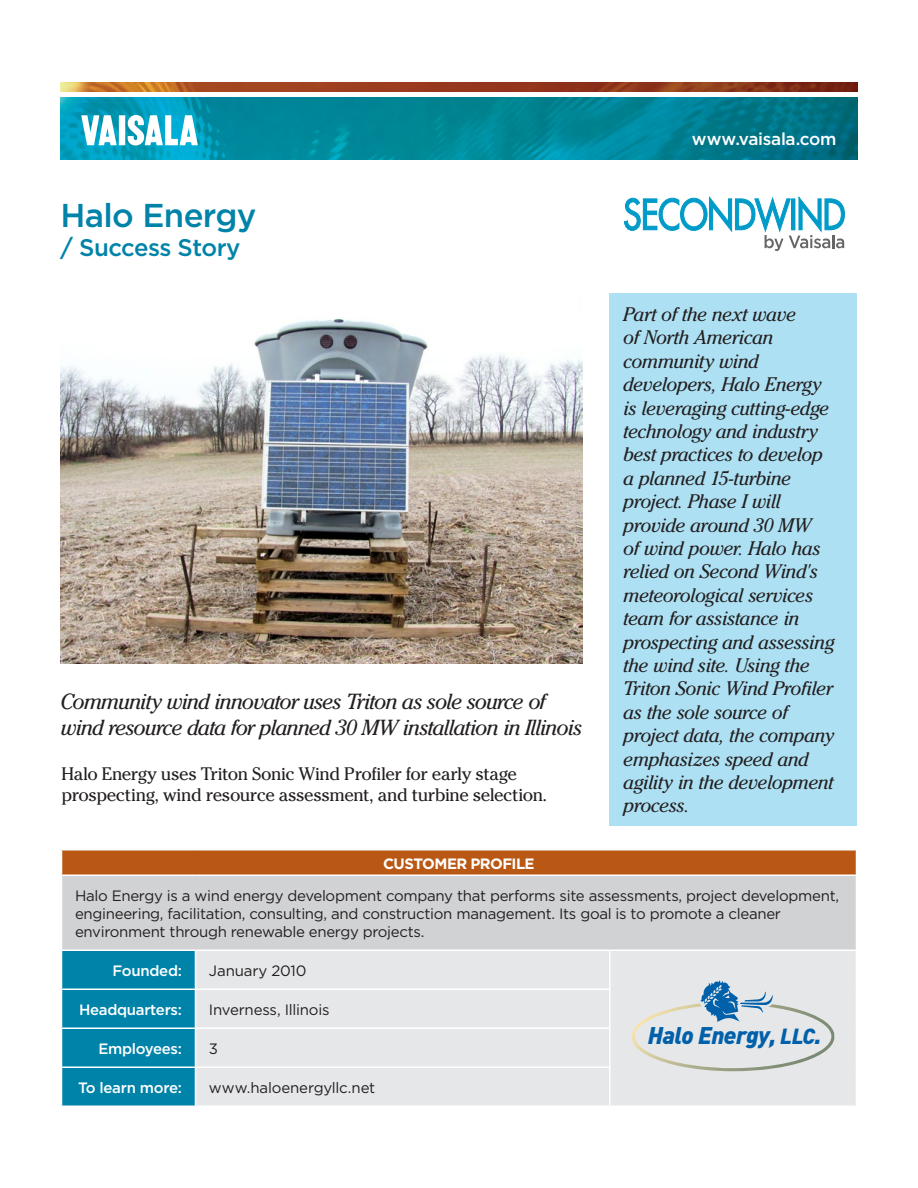
<style>
.page{position:relative;width:918px;height:1188px;background:#fff}
.page>*{position:absolute;margin:0;border:0;box-sizing:border-box;transform-origin:0 0}
.Datasheet_headline{font:500 33px "Gotham";letter-spacing:-.02em;color:#0083a9}
.Datasheet_headline-2{font:500 24px "Gotham";letter-spacing:-.025em;color:#0083a9}
.t1{font:italic 900 23.85px "DINOT";letter-spacing:-.02em;color:#0060aa}
.Ingressi{font:italic 21.75px/26.1px "Cheltenham Std";letter-spacing:-.05em;color:#231f20}
.Ingressi-2{font:italic 19.5px/23.4px "Cheltenham Std";letter-spacing:-.03em;color:#231f20}
.Bodytext{font:18px/21.6px "Cheltenham Std";letter-spacing:-.03em;color:#231f20}
.Box_headline{font:500 17.25px "Gotham";letter-spacing:-.02em;color:#fff}
.Bullet_list{font:15px/18px "Gotham";letter-spacing:-.02em;color:#231f20}
.Subheadline{font:15px "Gotham";letter-spacing:-.015em;color:#231f20}
.Bullet_list-2{font:500 15px "Gotham";letter-spacing:-.02em;color:#fff}
.Box_headline-2{font:700 15px "Gotham";letter-spacing:-.04em;color:#fff}
.s1{font-size:21.6px}
</style>
<div class="page">
<img style="left:60px;top:97px;width:797px;height:63px">
<img style="left:60px;top:82px;width:797px;height:10px">
<svg style="left:81px;top:115px;width:36px;height:30px"></svg>
<div style="left:119px;top:115px;width:6px;height:30px;background:#fff"></div>
<svg style="left:128px;top:115px;width:70px;height:31px"></svg>
<img style="left:60px;top:318px;width:523px;height:345px">
<svg style="left:624px;top:197px;width:221px;height:54px"></svg>
<div style="left:610px;top:294px;width:247px;height:532px;background:#ade0f3"></div>
<div style="left:62px;top:850px;width:794px;height:25px;background:#b95814"></div>
<div style="left:62px;top:875px;width:794px;height:75px;background:#d1d2d4"></div>
<div style="left:62px;top:951px;width:133px;height:155px;background:#0083a9"></div>
<div style="left:196px;top:951px;width:660px;height:155px;background:#e6e7e9"></div>
<hr style="left:61px;top:849px;width:134px;height:2px;background:#fff">
<hr style="left:195px;top:849px;width:415px;height:2px;background:#fff">
<hr style="left:610px;top:849px;width:247px;height:2px;background:#fff">
<hr style="left:61px;top:875px;width:134px;height:1px;background:#fff">
<hr style="left:195px;top:875px;width:415px;height:1px;background:#fff">
<hr style="left:610px;top:875px;width:247px;height:1px;background:#fff">
<hr style="left:609px;top:951px;width:1px;height:38px;background:#fff">
<hr style="left:61px;top:989px;width:134px;height:1px;background:#fff">
<hr style="left:195px;top:989px;width:415px;height:1px;background:#fff">
<hr style="left:609px;top:990px;width:1px;height:38px;background:#fff">
<hr style="left:61px;top:1028px;width:134px;height:1px;background:#fff">
<hr style="left:195px;top:1028px;width:415px;height:1px;background:#fff">
<hr style="left:609px;top:1029px;width:1px;height:38px;background:#fff">
<hr style="left:61px;top:1067px;width:134px;height:1px;background:#fff">
<hr style="left:195px;top:1067px;width:415px;height:1px;background:#fff">
<hr style="left:609px;top:1068px;width:1px;height:38px;background:#fff">
<svg style="left:632px;top:980px;width:202px;height:91px;background:#d5dbdf"></svg>
<p class="Datasheet_headline" style="left:60px;top:194px;width:198px">Halo Energy</p>
<p class="Datasheet_headline-2" style="left:60px;top:232px;width:182px">/ Success Story</p>
<p class="Ingressi" style="left:60px;top:688px;width:523px">Community wind innovator uses Triton as sole source of wind resource data for planned 30 MW installation in Illinois</p>
<p class="Bodytext" style="left:62px;top:763px;width:487px">Halo Energy uses Triton Sonic Wind Profiler for early stage prospecting, wind resource assessment, and turbine selection.</p>
<p class="Box_headline" style="left:692px;top:128px;width:146px">www.vaisala.com</p>
<p class="Ingressi-2" style="left:623px;top:303px;width:213px">Part of the next wave<br>of North American community wind developers, Halo Energy is leveraging cutting-edge technology and industry best practices to develop a planned 15-turbine project. Phase I will provide around 30 MW<br>of wind power. Halo has relied on Second Wind's meteorological services team for assistance in prospecting and assessing the wind site. Using the<br>Triton Sonic Wind Profiler as the sole source of project data, the company emphasizes speed and agility in the development process.</p>
<p class="Box_headline-2" style="left:383px;top:853px;width:153px">CUSTOMER PROFILE</p>
<p class="Bullet_list" style="left:75px;top:886px;width:766px">Halo Energy is a wind energy development company that performs site assessments, project development, engineering, facilitation, consulting, and construction management. Its goal is to promote a cleaner environment through renewable energy projects.</p>
<p class="Bullet_list-2" style="left:113px;top:961px;width:71px">Founded:</p>
<p class="Subheadline" style="left:209px;top:961px;width:99px">January 2010</p>
<p class="Bullet_list-2" style="left:79px;top:1000px;width:104px">Headquarters:</p>
<p class="Subheadline" style="left:209px;top:1000px;width:122px">Inverness, Illinois</p>
<p class="Bullet_list-2" style="left:98px;top:1039px;width:85px">Employees:</p>
<p class="Subheadline" style="left:209px;top:1039px;width:11px">3</p>
<p class="Bullet_list-2" style="left:78px;top:1078px;width:105px">To learn more:</p>
<p class="Subheadline" style="left:209px;top:1078px;width:168px">www.haloenergyllc.net</p>
<p class="t1" style="left:648px;top:1019px;width:175px">Halo Energy, <span class="s1">LLC</span>.</p>
</div>
